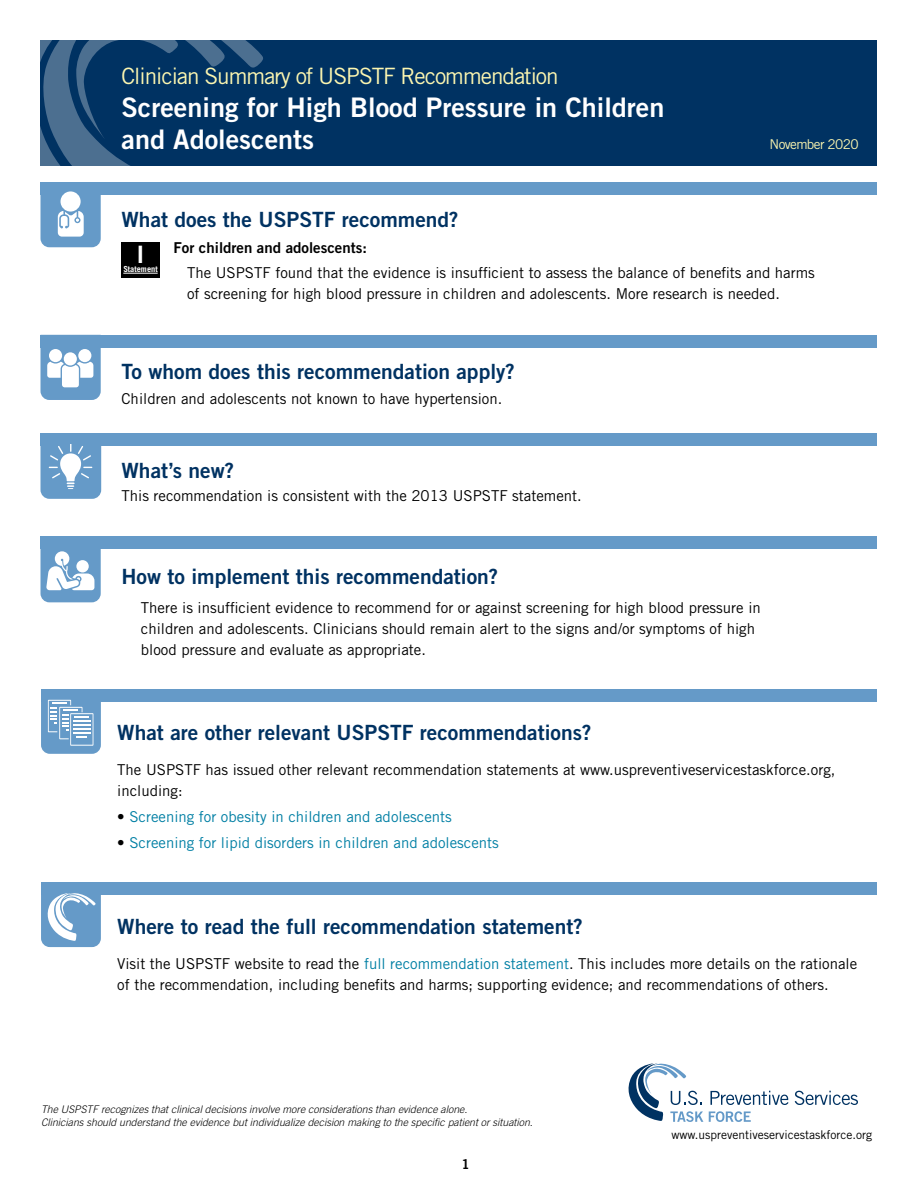
<style>
.page{position:relative;width:918px;height:1188px;background:#fff}
.page>*{position:absolute;margin:0;border:0;box-sizing:border-box;transform-origin:0 0}
.t1{font:27px/32.4px "Trade Gothic Bold Two";color:#fff}
.t2{font:24px "Trade Gothic Bold Two";color:#fff}
.t3{font:22.5px "Trade Gothic";letter-spacing:-.045em;color:#fcf6b0}
.t4{font:21px "Trade Gothic Bold Two";color:#003262}
.t5{font:15px/21px "Trade Gothic";color:#000}
.t6{font:15px "Trade Gothic";color:#007fa4}
.t7{font:15px "Trade Gothic Bold Two";color:#000}
.t8{font:13.5px "Trade Gothic";letter-spacing:-.045em;color:#fcf6b0}
.t9{font:13.5px "Trade Gothic Bold Two";color:#000}
.t10{font:12px "Trade Gothic";color:#000}
.t11{font:italic 300 10.5px/12.6px "Trade Gothic";color:#000}
.t12{font:700 8.4px "Trade Gothic";color:#fff}
.s1{color:#000}
.s2{color:#007fa4}
</style>
<div class="page">
<div style="left:122px;top:242px;width:38px;height:35px;background:#000"></div>
<hr style="left:123px;top:273px;width:35px;height:1px;background:#fff">
<div style="left:40px;top:182px;width:838px;height:13px;background:#659ac8"></div>
<svg style="left:40px;top:191px;width:61px;height:56px"></svg>
<div style="left:40px;top:335px;width:838px;height:13px;background:#659ac8"></div>
<div style="left:40px;top:433px;width:838px;height:13px;background:#659ac8"></div>
<div style="left:40px;top:536px;width:838px;height:13px;background:#659ac8"></div>
<svg style="left:40px;top:348px;width:61px;height:52px"></svg>
<div style="left:49px;top:349px;width:13px;height:13px;background:#fff;border-radius:50%"></div>
<div style="left:78px;top:349px;width:13px;height:13px;background:#fff;border-radius:50%"></div>
<div style="left:64px;top:352px;width:13px;height:13px;background:#fff;border-radius:50%"></div>
<svg style="left:40px;top:549px;width:61px;height:53px"></svg>
<svg style="left:40px;top:444px;width:61px;height:55px"></svg>
<svg style="left:795px;top:1091px;width:63px;height:14px"></svg>
<svg style="left:709px;top:1111px;width:42px;height:11px"></svg>
<svg style="left:710px;top:1091px;width:79px;height:14px"></svg>
<div style="left:40px;top:40px;width:838px;height:126px;background:#003262"></div>
<svg style="left:40px;top:40px;width:223px;height:126px"></svg>
<div style="left:41px;top:689px;width:836px;height:13px;background:#659ac8"></div>
<svg style="left:41px;top:699px;width:60px;height:55px"></svg>
<div style="left:41px;top:882px;width:836px;height:13px;background:#659ac8"></div>
<svg style="left:41px;top:893px;width:60px;height:54px"></svg>
<svg style="left:628px;top:1063px;width:75px;height:59px"></svg>
<p class="t3" style="left:122px;top:63px;width:439px">Clinician Summary of USPSTF Recommendation</p>
<h1 class="t1" style="left:122px;top:91px;width:544px">Screening for High Blood Pressure in Children and Adolescents</h1>
<p class="t8" style="left:770px;top:136px;width:91px">November 2020</p>
<h2 class="t4" style="left:122px;top:206px;width:339px">What does the USPSTF recommend?</h2>
<h3 class="t2" style="left:137px;top:240px;width:9px">I</h3>
<h3 class="t12" style="left:123px;top:264px;width:36px">Statement</h3>
<h3 class="t7" style="left:174px;top:238px;width:195px">For children and adolescents:</h3>
<p class="t5" style="left:187px;top:262px;width:629px">The USPSTF found that the evidence is insufficient to assess the balance of benefits and harms of screening for high blood pressure in children and adolescents. More research is needed.</p>
<h2 class="t4" style="left:122px;top:358px;width:395px">To whom does this recommendation apply?</h2>
<p class="t5" style="left:122px;top:388px;width:382px">Children and adolescents not known to have hypertension.</p>
<h2 class="t4" style="left:122px;top:458px;width:114px">What’s new?</h2>
<p class="t5" style="left:122px;top:485px;width:462px">This recommendation is consistent with the 2013 USPSTF statement.</p>
<h2 class="t4" style="left:122px;top:564px;width:378px">How to implement this recommendation?</h2>
<p class="t5" style="left:141px;top:597px;width:621px">There is insufficient evidence to recommend for or against screening for high blood pressure in children and adolescents. Clinicians should remain alert to the signs and/or symptoms of high blood pressure and evaluate as appropriate.</p>
<h2 class="t4" style="left:117px;top:719px;width:476px">What are other relevant USPSTF recommendations?</h2>
<p class="t5" style="left:117px;top:759px;width:720px">The USPSTF has issued other relevant recommendation statements at www.uspreventiveservicestaskforce.org, including:</p>
<p class="t6" style="left:117px;top:808px;width:336px"><span class="s1">•</span> Screening for obesity in children and adolescents</p>
<p class="t6" style="left:117px;top:834px;width:383px"><span class="s1">•</span> Screening for lipid disorders in children and adolescents</p>
<h3 class="t4" style="left:117px;top:914px;width:467px">Where to read the full recommendation statement?</h3>
<p class="t5" style="left:117px;top:953px;width:742px">Visit the USPSTF website to read the <span class="s2">full recommendation statement</span>. This includes more details on the rationale of the recommendation, including benefits and harms; supporting evidence; and recommendations of others.</p>
<p class="t11" style="left:41px;top:1103px;width:493px">The USPSTF recognizes that clinical decisions involve more considerations than evidence alone.<br>Clinicians should understand the evidence but individualize decision making to the specific patient or situation.</p>
<p class="t9" style="left:462px;top:1156px;width:10px">1</p>
<p class="t10" style="left:672px;top:1128px;width:202px">www.uspreventiveservicestaskforce.org</p>
</div>
